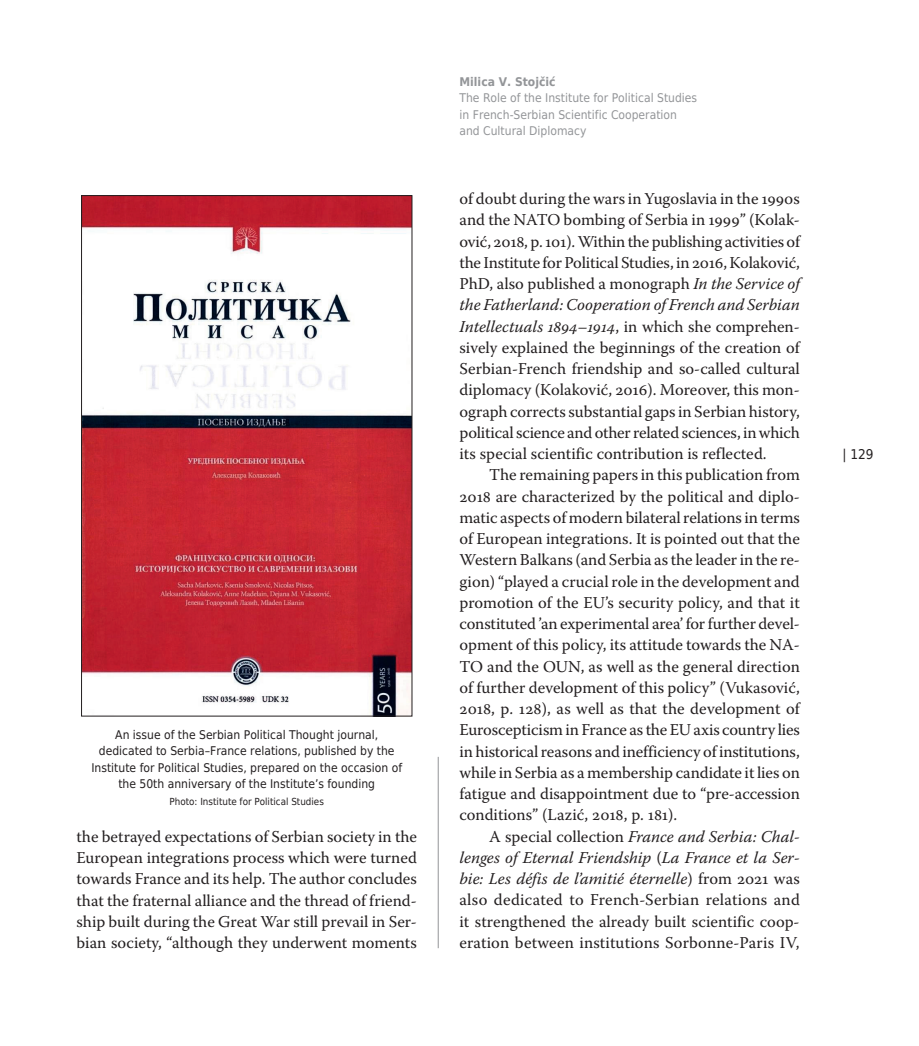
<style>
.page{position:relative;width:919px;height:1046px;background:#fff}
.page>*{position:absolute;margin:0;border:0;box-sizing:border-box;transform-origin:0 0}
.t1{font:16.5px/21.3px "Warnock Pro";color:#231f20;text-align:justify}
.t2{font:13.5px "DejaVu Sans Condensed";color:#231f20}
.t3{font:12px/16.5px "DejaVu Sans Condensed";color:#231f20;text-align:center}
.t4{font:12px/16.5px "DejaVu Sans Condensed";color:#939598}
.t5{font:700 12px "DejaVu Sans Condensed";color:#939598}
.t6{font:9.75px "DejaVu Sans Condensed";color:#231f20}
.s1{font-style:italic}
</style>
<div class="page">
<hr style="left:438px;top:757px;width:1px;height:191px;background:#939598">
<img style="left:83px;top:198px;width:327px;height:516px">
<p class="t3" style="left:91px;top:725px;width:312px">An issue of the Serbian Political Thought journal, dedicated to Serbia–France relations, published by the Institute for Political Studies, prepared on the occasion of the 50th anniversary of the Institute’s founding</p>
<p class="t6" style="left:170px;top:793px;width:156px">Photo: Institute for Political Studies</p>
<p class="t1" style="left:77px;top:826px;width:342px">the betrayed expectations of Serbian society in the European integrations process which were turned towards France and its help. The author concludes that the fraternal alliance and the thread of friend&shy;ship built during the Great War still prevail in Ser&shy;bian society, “although they underwent moments</p>
<p class="t5" style="left:459px;top:72px;width:98px">Milica V. Stojčić</p>
<p class="t4" style="left:459px;top:89px;width:239px">The Role of the Institute for Political Studies in French-Serbian Scientific Cooperation and Cultural Diplomacy</p>
<p class="t1" style="left:459px;top:188px;width:342px">of doubt during the wars in Yugoslavia in the 1990s and the NATO bombing of Serbia in 1999” (Kolak&shy;ović, 2018, p. 101). Within the publishing activities of the Institute for Political Studies, in 2016, Kolaković, PhD, also published a monograph <span class="s1">In the Service of the Fatherland: Cooperation of French and Serbian Intellectuals 1894–1914</span>, in which she comprehen&shy;sively explained the beginnings of the creation of Serbian-French friendship and so-called cultural diplomacy (Kolaković, 2016). Moreover, this mon&shy;ograph corrects substantial gaps in Serbian history, political science and other related sciences, in which its special scientific contribution is reflected.</p>
<p class="t1" style="left:459px;top:464px;width:342px;text-indent:30px">The remaining papers in this publication from 2018 are characterized by the political and diplo&shy;matic aspects of modern bilateral relations in terms of European integrations. It is pointed out that the Western Balkans (and Serbia as the leader in the re&shy;gion) “played a crucial role in the development and promotion of the EU’s security policy, and that it constituted ’an experimental area’ for further devel&shy;opment of this policy, its attitude towards the NA-TO and the OUN, as well as the general direction of further development of this policy” (Vukasović, 2018, p. 128), as well as that the development of Euroscepticism in France as the EU axis country lies in historical reasons and inefficiency of institutions, while in Serbia as a membership candidate it lies on fatigue and disappointment due to “pre-accession conditions” (Lazić, 2018, p. 181).</p>
<p class="t1" style="left:459px;top:825px;width:342px;text-indent:30px">A special collection <span class="s1">France and Serbia: Chal&shy;lenges of Eternal Friendship</span> (<span class="s1">La France et la Ser&shy;bie: Les défis de l’amitié éternelle</span>) from 2021 was also dedicated to French-Serbian relations and it strengthened the already built scientific coop&shy;eration between institutions Sorbonne-Paris IV,</p>
<p class="t2" style="left:842px;top:443px;width:33px">| 129</p>
</div>
